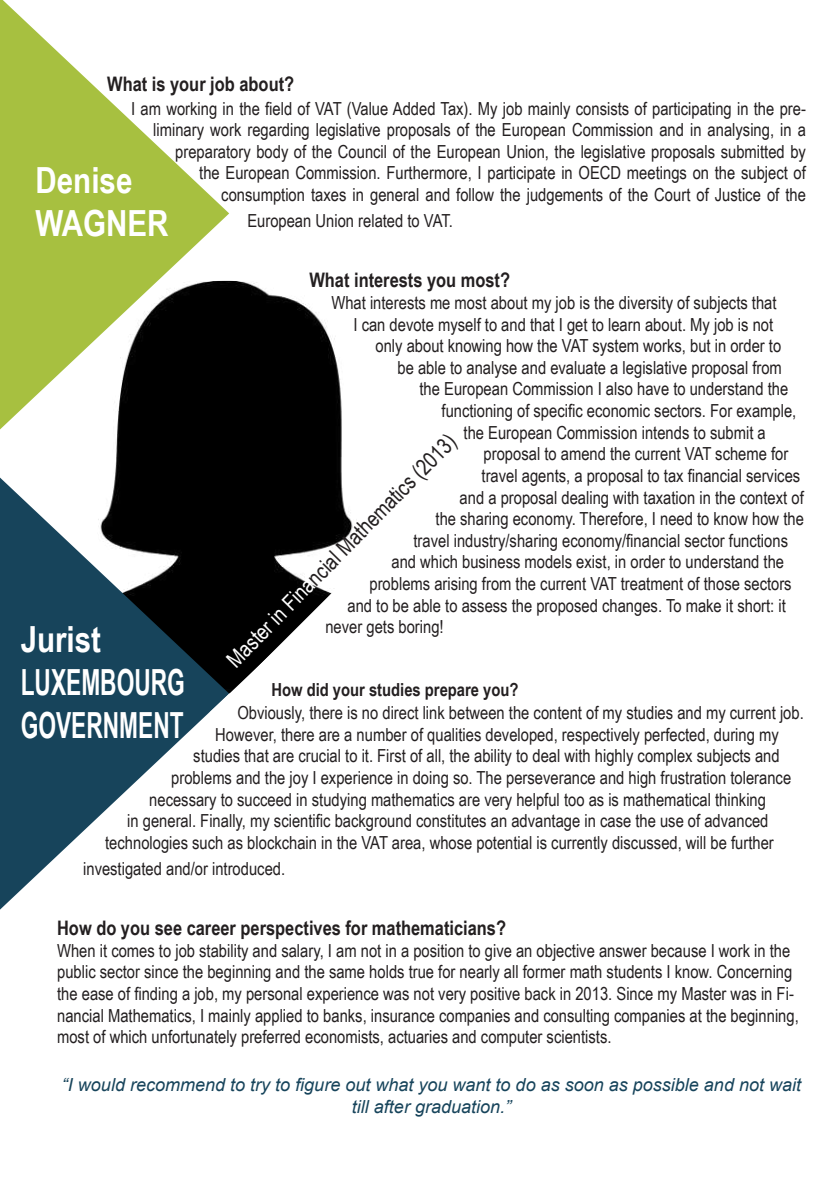
<style>
.page{position:relative;width:840px;height:1191px;background:#fff}
.page>*{position:absolute;margin:0;border:0;box-sizing:border-box;transform-origin:0 0}
.t1{font:700 36px/43.2px "Arial Narrow";color:#fff}
.t2{font:22px "Arial Narrow";color:#231f20}
.t3{font:700 20px "Arial Narrow";color:#231f20}
.t4{font:18px/21.6px "Arial Narrow";color:#231f20;text-align:right}
.t5{font:italic 18px/21.6px "Arial";color:#17445b;text-align:center}
.t6{font:700 18px "Arial Narrow";color:#231f20}
.s1{color:#fff}
</style>
<div class="page">
<img style="left:115px;top:281px;width:242px;height:351px">
<svg style="left:0;top:0;width:229px;height:429px;fill:#a7c040"></svg>
<svg style="left:0;top:477px;width:229px;height:432px;fill:#17445b"></svg>
<svg style="left:209px;top:632px;width:84px;height:85px"></svg>
<p class="t3" style="left:107px;top:69px;width:188px">What is your job about?</p>
<p class="t4" style="left:131px;top:97px;width:676px">I am working in the field of VAT (Value Added Tax). My job mainly consists of participating in the pre&shy;liminary work regarding legislative proposals of the European Commission and in analysing, in a preparatory body of the Council of the European Union, the legislative proposals submitted by<br>the European Commission. Furthermore, I participate in OECD meetings on the subject of consumption taxes in general and follow the judgements of the Court of Justice of the</p>
<p class="t4" style="left:247px;top:210px;width:207px">European Union related to VAT.</p>
<h1 class="t1" style="left:35px;top:157px;width:134px">Denise<br>WAGNER</h1>
<p class="t3" style="left:309px;top:265px;width:202px">What interests you most?</p>
<p class="t4" style="left:331px;top:291px;width:446px">What interests me most about my job is the diversity of subjects that</p>
<p class="t4" style="left:353px;top:313px;width:421px">I can devote myself to and that I get to learn about. My job is not</p>
<p class="t4" style="left:375px;top:334px;width:407px">only about knowing how the VAT system works, but in order to</p>
<p class="t4" style="left:397px;top:356px;width:385px">be able to analyse and evaluate a legislative proposal from</p>
<p class="t4" style="left:419px;top:378px;width:370px">the European Commission I also have to understand the</p>
<p class="t4" style="left:441px;top:399px;width:356px">functioning of specific economic sectors. For example,</p>
<p class="t4" style="left:463px;top:421px;width:303px">the European Commission intends to submit a</p>
<p class="t4" style="left:483px;top:442px;width:306px">proposal to amend the current VAT scheme for</p>
<p class="t4" style="left:481px;top:464px;width:320px">travel agents, a proposal to tax financial services</p>
<p class="t4" style="left:459px;top:486px;width:345px">and a proposal dealing with taxation in the context of</p>
<p class="t4" style="left:435px;top:507px;width:369px">the sharing economy. Therefore, I need to know how the</p>
<p class="t4" style="left:413px;top:529px;width:376px">travel industry/sharing economy/financial sector functions</p>
<p class="t4" style="left:391px;top:550px;width:394px">and which business models exist, in order to understand the</p>
<p class="t4" style="left:369px;top:572px;width:423px">problems arising from the current VAT treatment of those sectors</p>
<p class="t4" style="left:347px;top:594px;width:439px">and to be able to assess the proposed changes. To make it short: it</p>
<p class="t4" style="left:325px;top:615px;width:120px">never gets boring!</p>
<p class="t2" style="left:220px;top:653px;width:317px;rotate:-46deg"><span class="s1">Master in Fina</span>ncial Mathematics (2013)</p>
<h1 class="t1" style="left:21px;top:615px;width:166px">Jurist<br>LUXEMBOURG<br>GOVERNMENT</h1>
<p class="t6" style="left:271px;top:675px;width:248px">How did your studies prepare you?</p>
<p class="t4" style="left:237px;top:701px;width:567px">Obviously, there is no direct link between the content of my studies and my current job.</p>
<p class="t4" style="left:215px;top:723px;width:564px">However, there are a number of qualities developed, respectively perfected, during my</p>
<p class="t4" style="left:193px;top:744px;width:587px">studies that are crucial to it. First of all, the ability to deal with highly complex subjects and</p>
<p class="t4" style="left:171px;top:766px;width:621px">problems and the joy I experience in doing so. The perseverance and high frustration tolerance</p>
<p class="t4" style="left:149px;top:788px;width:618px">necessary to succeed in studying mathematics are very helpful too as is mathematical thinking</p>
<p class="t4" style="left:127px;top:809px;width:642px">in general. Finally, my scientific background constitutes an advantage in case the use of advanced</p>
<p class="t4" style="left:105px;top:831px;width:669px">technologies such as blockchain in the VAT area, whose potential is currently discussed, will be further</p>
<p class="t4" style="left:83px;top:857px;width:203px">investigated and/or introduced.</p>
<p class="t3" style="left:57px;top:913px;width:450px">How do you see career perspectives for mathematicians?</p>
<p class="t4" style="left:57px;top:939px;width:742px;text-align:left">When it comes to job stability and salary, I am not in a position to give an objective answer because I work in the public sector since the beginning and the same holds true for nearly all former math students I know. Concerning the ease of finding a job, my personal experience was not very positive back in 2013. Since my Master was in Fi&shy;nancial Mathematics, I mainly applied to banks, insurance companies and consulting companies at the beginning, most of which unfortunately preferred economists, actuaries and computer scientists.</p>
<p class="t5" style="left:62px;top:1074px;width:740px">“I would recommend to try to figure out what you want to do as soon as possible and not wait till after graduation.”</p>
</div>
